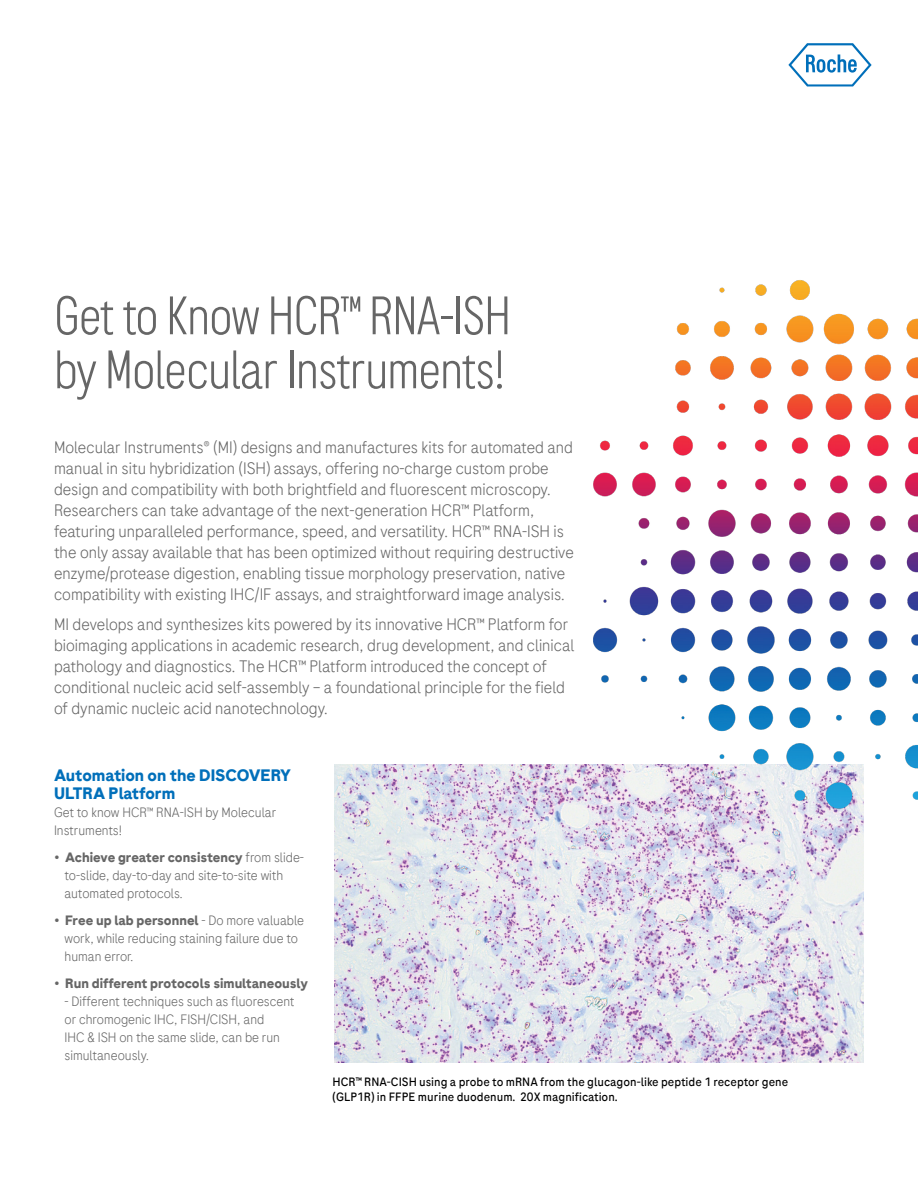
<style>
.page{position:relative;width:918px;height:1188px;background:#fff}
.page>*{position:absolute;margin:0;border:0;box-sizing:border-box;transform-origin:0 0}
.t1{font:300 54px/54px "Roche Sans Condensed";letter-spacing:-.02em;color:#666}
.t2{font:300 16.5px/21px "Roche Sans";color:#666}
.t3{font:700 16.5px/18px "Roche Sans";color:#006fba}
.t4{font:300 13.5px/18px "Roche Sans";color:#666}
.t5{font:700 13.5px "Roche Sans";color:#666}
.t6{font:12px/15px "Roche Sans";color:#000}
.s1{font-weight:700}
</style>
<div class="page">
<svg style="left:788px;top:43px;width:84px;height:43px"></svg>
<img style="left:335px;top:765px;width:529px;height:298px">
<img style="left:580px;top:280px;width:338px;height:542px">
<h1 class="t1" style="left:54px;top:287px;width:459px">Get to Know HCR™ RNA-ISH by Molecular Instruments!</h1>
<p class="t2" style="left:54px;top:436px;width:521px">Molecular Instruments® (MI) designs and manufactures kits for automated and manual in situ hybridization (ISH) assays, offering no-charge custom probe design and compatibility with both brightfield and fluorescent microscopy.<br>Researchers can take advantage of the next-generation HCR™ Platform, featuring unparalleled performance, speed, and versatility. HCR™ RNA-ISH is the only assay available that has been optimized without requiring destructive enzyme/protease digestion, enabling tissue morphology preservation, native compatibility with existing IHC/IF assays, and straightforward image analysis.</p>
<p class="t2" style="left:54px;top:613px;width:522px">MI develops and synthesizes kits powered by its innovative HCR™ Platform for bioimaging applications in academic research, drug development, and clinical pathology and diagnostics. The HCR™ Platform introduced the concept of conditional nucleic acid self-assembly – a foundational principle for the field of dynamic nucleic acid nanotechnology.</p>
<p class="t3" style="left:54px;top:766px;width:239px">Automation on the DISCOVERY<br>ULTRA Platform</p>
<p class="t4" style="left:54px;top:803px;width:224px">Get to know HCR™ RNA-ISH by Molecular<br>Instruments!</p>
<p class="t4" style="left:65px;top:848px;width:241px;text-indent:-11px"><span class="s1">• Achieve greater consistency</span> from slide&shy;to-slide, day-to-day and site-to-site with automated protocols.</p>
<p class="t4" style="left:65px;top:911px;width:241px;text-indent:-11px"><span class="s1">• Free up lab personnel</span> - Do more valuable work, while reducing staining failure due to human error.</p>
<p class="t5" style="left:54px;top:975px;width:255px">• Run different protocols simultaneously</p>
<p class="t4" style="left:65px;top:992px;width:232px">- Different techniques such as fluorescent or chromogenic IHC, FISH/CISH, and<br>IHC &amp; ISH on the same slide, can be run simultaneously.</p>
<p class="t6" style="left:333px;top:1074px;width:457px">HCR™ RNA-CISH using a probe to mRNA from the glucagon-like peptide 1 receptor gene (GLP1R) in FFPE murine duodenum. 20X magnification.</p>
</div>
